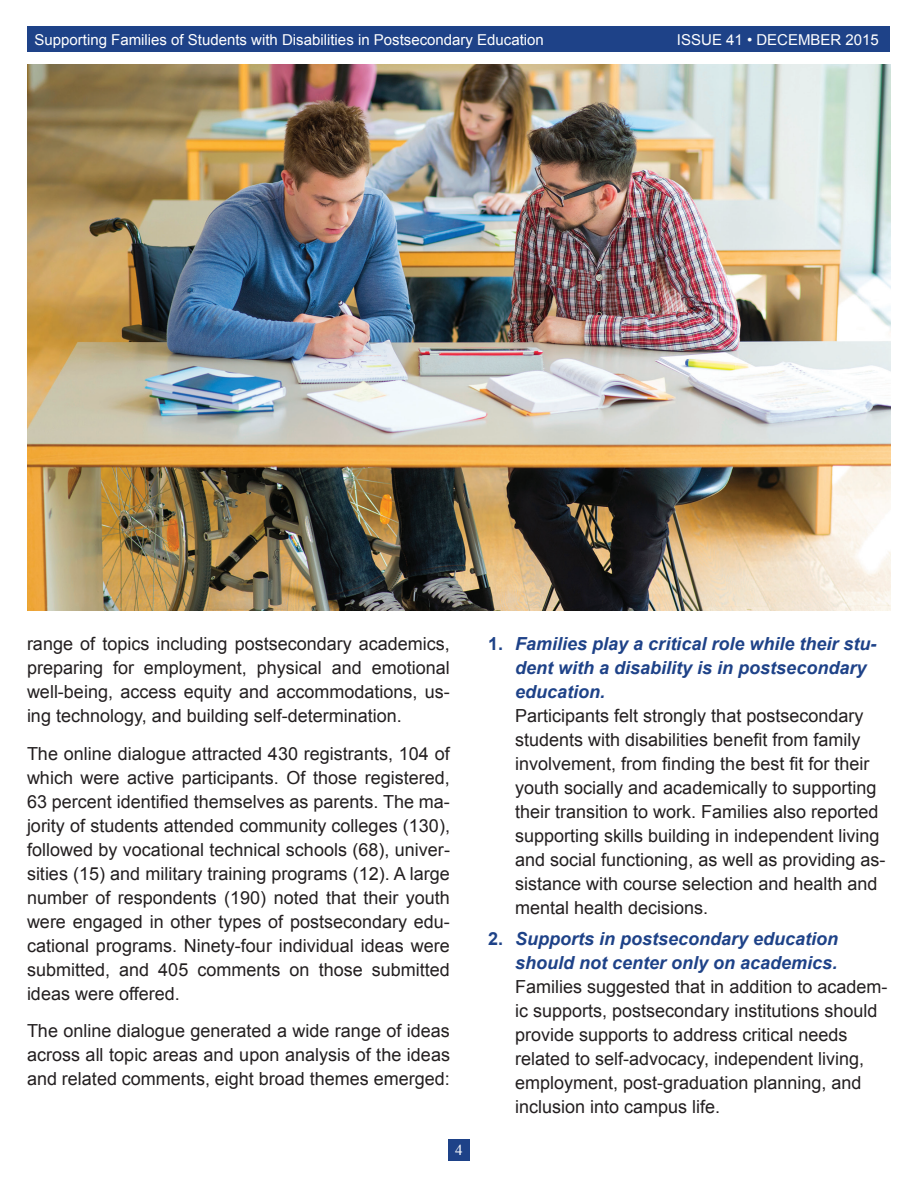
<style>
.page{position:relative;width:918px;height:1188px;background:#fff}
.page>*{position:absolute;margin:0;border:0;box-sizing:border-box;transform-origin:0 0}
.t1{font:18px/24px "Arial";color:#231f20;text-align:justify}
.t2{font:15px "Arial";color:#fff}
.t3{font:15px "Times New Roman";color:#fff}
.s1{font-weight:700;color:#1e4288}
.s2{font-weight:700;font-style:italic;color:#1e4288}
</style>
<div class="page">
<div style="left:448px;top:1139px;width:22px;height:22px;background:#1e4288"></div>
<div style="left:27px;top:26px;width:863px;height:26px;background:#1e4288"></div>
<img style="left:27px;top:65px;width:864px;height:545px">
<p class="t2" style="left:35px;top:30px;width:511px">Supporting Families of Students with Disabilities in Postsecondary Education</p>
<p class="t2" style="left:677px;top:30px;width:203px">ISSUE 41 • DECEMBER 2015</p>
<p class="t1" style="left:27px;top:632px;width:424px">range of topics including postsecondary academics, preparing for employment, physical and emotional well-being, access equity and accommodations, us&shy;ing technology, and building self-determination.</p>
<p class="t1" style="left:27px;top:741px;width:425px">The online dialogue attracted 430 registrants, 104 of which were active participants. Of those registered, 63 percent identified themselves as parents. The ma&shy;jority of students attended community colleges (130), followed by vocational technical schools (68), univer&shy;sities (15) and military training programs (12). A large number of respondents (190) noted that their youth were engaged in other types of postsecondary edu&shy;cational programs. Ninety-four individual ideas were submitted, and 405 comments on those submitted ideas were offered.</p>
<p class="t1" style="left:27px;top:1019px;width:425px">The online dialogue generated a wide range of ideas across all topic areas and upon analysis of the ideas and related comments, eight broad themes emerged:</p>
<p class="t3" style="left:455px;top:1140px;width:9px">4</p>
<p class="t1" style="left:515px;top:632px;width:372px;text-align:left;text-indent:-27px"><span class="s1">1.</span> <span class="s2">Families play a critical role while their stu&shy;dent with a disability is in postsecondary education.<br></span>Participants felt strongly that postsecondary students with disabilities benefit from family involvement, from finding the best fit for their youth socially and academically to supporting their transition to work. Families also reported supporting skills building in independent living and social functioning, as well as providing as&shy;sistance with course selection and health and mental health decisions.</p>
<p class="t1" style="left:515px;top:926px;width:374px;text-align:left;text-indent:-27px"><span class="s1">2.</span> <span class="s2">Supports in postsecondary education should not center only on academics.<br></span>Families suggested that in addition to academ&shy;ic supports, postsecondary institutions should provide supports to address critical needs related to self-advocacy, independent living, employment, post-graduation planning, and inclusion into campus life.</p>
</div>
